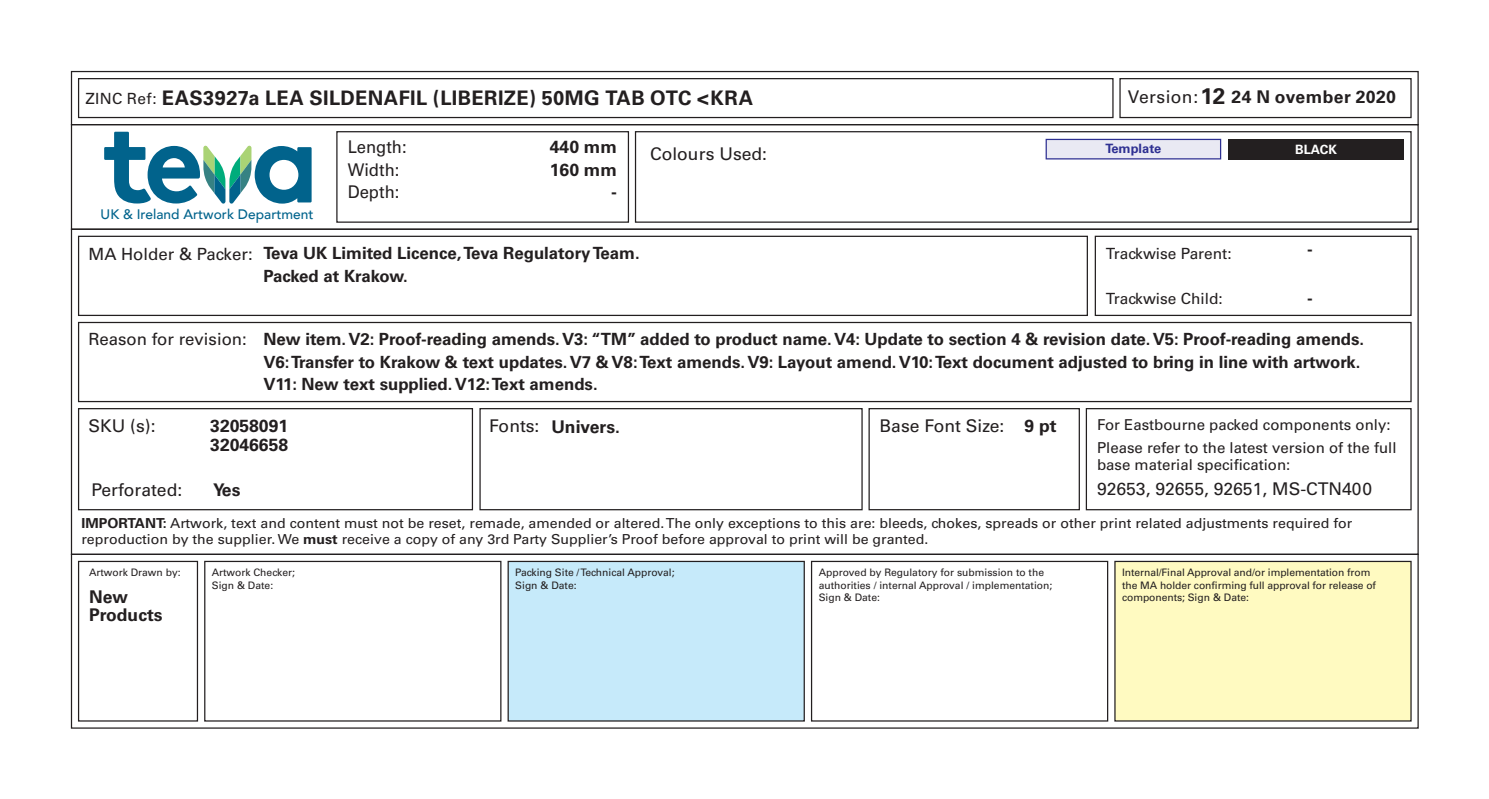
<style>
.page{position:relative;width:1489px;height:799px;background:#fff}
.page>*{position:absolute;margin:0;border:0;box-sizing:border-box;transform-origin:0 0}
.t1{font:700 20px "Univers";letter-spacing:.02em;color:#231f20}
.t2{font:17.5px "Univers";color:#231f20}
.t3{font:700 17.5px/22.5px "Univers";color:#231f20}
.t4{font:700 17.5px "Univers";letter-spacing:.02em;color:#231f20}
.t5{font:17.5px/22.5px "Univers";color:#231f20;scale:.95 1}
.t6{font:700 16.75px/22.5px "Univers";color:#231f20}
.t7{font:700 16.75px "Univers";letter-spacing:-.02em;color:#231f20}
.t8{font:15.5px "Univers";color:#231f20}
.t9{font:15px/22.5px "Univers";color:#231f20}
.t10{font:13.75px/16.5px "Univers";color:#231f20}
.t11{font:500 13.75px "Avenir";color:#01638c}
.t12{font:700 12.75px "Univers";color:#2e3092}
.t13{font:700 12.75px "Univers";color:#fff}
.t14{font:10.25px/12.5px "Univers";color:#231f20}
.s1{font-weight:400;font-size:15.5px}
.s2{font-weight:400}
.s3{font-size:22.5px}
.s4{font-weight:700}
</style>
<div class="page">
<div style="left:1228px;top:139px;width:176px;height:20px;background:#231f20"></div>
<div style="left:71px;top:71px;width:1348px;height:54px;border:1px solid #231f20"></div>
<div style="left:78px;top:78px;width:1035px;height:40px;border:1px solid #231f20"></div>
<div style="left:1119px;top:78px;width:292px;height:40px;border:1px solid #231f20"></div>
<div style="left:71px;top:124px;width:1348px;height:106px;border:1px solid #231f20"></div>
<div style="left:336px;top:131px;width:293px;height:92px;border:1px solid #231f20"></div>
<div style="left:635px;top:131px;width:776px;height:92px;border:1px solid #231f20"></div>
<svg style="left:1045px;top:139px;width:176px;height:20px;background:#d5d6e9"></svg>
<div style="left:1095px;top:236px;width:316px;height:80px;border:1px solid #231f20"></div>
<div style="left:78px;top:322px;width:1333px;height:80px;border:1px solid #231f20"></div>
<div style="left:78px;top:408px;width:395px;height:102px;border:1px solid #231f20"></div>
<div style="left:479px;top:408px;width:384px;height:102px;border:1px solid #231f20"></div>
<div style="left:868px;top:408px;width:212px;height:102px;border:1px solid #231f20"></div>
<div style="left:78px;top:236px;width:1010px;height:80px;border:1px solid #231f20"></div>
<div style="left:1086px;top:408px;width:325px;height:102px;border:1px solid #231f20"></div>
<svg style="left:104px;top:132px;width:208px;height:72px"></svg>
<div style="left:78px;top:560px;width:120px;height:161px;border:1px solid #231f20"></div>
<div style="left:204px;top:560px;width:297px;height:161px;border:1px solid #231f20"></div>
<div style="left:508px;top:561px;width:296px;height:159px;background:#c6eafa"></div>
<div style="left:507px;top:560px;width:298px;height:161px;border:1px solid #231f20"></div>
<div style="left:1115px;top:561px;width:296px;height:159px;background:#fffac1"></div>
<div style="left:1114px;top:560px;width:297px;height:161px;border:1px solid #231f20"></div>
<div style="left:811px;top:560px;width:297px;height:161px;border:1px solid #231f20"></div>
<div style="left:71px;top:553px;width:1348px;height:175px;border:1px solid #231f20"></div>
<p class="t1" style="left:85px;top:87px;width:669px"><span class="s1">ZINC Ref:</span> EAS3927a LEA SILDENAFIL (LIBERIZE) 50MG TAB OTC &lt;KRA</p>
<p class="t4" style="left:1128px;top:86px;width:270px"><span class="s2">Version:</span><span class="s3">12</span> 24 N ovember 2020</p>
<p class="t2" style="left:650px;top:143px;width:119px">Colours Used:</p>
<p class="t5" style="left:348px;top:136px;width:64px">Length:<br>Width:<br>Depth:</p>
<p class="t3" style="left:550px;top:136px;width:69px;text-align:right">440 mm<br>160 mm -</p>
<p class="t12" style="left:1105px;top:141px;width:57px">Template</p>
<p class="t13" style="left:1295px;top:141px;width:43px">BLACK</p>
<p class="t11" style="left:101px;top:202px;width:214px">UK &amp; Ireland Artwork Department</p>
<p class="t6" style="left:89px;top:242px;width:553px"><span class="s2">MA Holder &amp; Packer:</span> Teva UK Limited Licence, Teva Regulatory Team.</p>
<p class="t6" style="left:1307px;top:238px;width:7px">-</p>
<p class="t7" style="left:263px;top:266px;width:146px">Packed at Krakow.</p>
<p class="t8" style="left:1106px;top:244px;width:127px">Trackwise Parent:</p>
<p class="t8" style="left:1106px;top:289px;width:118px">Trackwise Child:</p>
<p class="t6" style="left:1307px;top:287px;width:7px">-</p>
<p class="t6" style="left:263px;top:328px;width:1102px;text-indent:-175px"><span class="s2">Reason for revision:</span> New item. V2: Proof-reading amends. V3: “TM” added to product name. V4: Update to section 4 &amp; revision date. V5: Proof-reading amends.<br>V6: Transfer to Krakow &amp; text updates. V7 &amp; V8: Text amends. V9: Layout amend. V10: Text document adjusted to bring in line with artwork.<br>V11: New text supplied. V12: Text amends.</p>
<p class="t2" style="left:88px;top:416px;width:69px">SKU (s):</p>
<p class="t3" style="left:210px;top:417px;width:79px;line-height:18.8px">32058091<br>32046658</p>
<p class="t3" style="left:489px;top:415px;width:132px"><span class="s2">Fonts:</span> Univers.</p>
<p class="t2" style="left:880px;top:416px;width:179px">Base Font Size: <span class="s4">9 pt</span></p>
<p class="t2" style="left:91px;top:479px;width:92px">Perforated:</p>
<p class="t3" style="left:213px;top:479px;width:29px">Yes</p>
<p class="t9" style="left:1097px;top:413px;width:301px">For Eastbourne packed components only:<br>Please refer to the latest version of the full</p>
<p class="t9" style="left:1097px;top:453px;width:195px">base material specification:</p>
<p class="t2" style="left:1097px;top:478px;width:277px">92653, 92655, 92651, MS-CTN400</p>
<p class="t10" style="left:81px;top:514px;width:1272px"><span class="s4">IMPORTANT:</span> Artwork, text and content must not be reset, remade, amended or altered. The only exceptions to this are: bleeds, chokes, spreads or other print related adjustments required for reproduction by the supplier. We <span class="s4">must</span> receive a copy of any 3rd Party Supplier’s Proof before approval to print will be granted.</p>
<p class="t14" style="left:89px;top:566px;width:93px">Artwork Drawn by:</p>
<p class="t3" style="left:89px;top:587px;width:75px;line-height:18.8px">New<br>Products</p>
<p class="t14" style="left:515px;top:566px;width:161px">Packing Site / Technical Approval;<br>Sign &amp; Date:</p>
<p class="t14" style="left:212px;top:566px;width:85px">Artwork Checker;<br>Sign &amp; Date:</p>
<p class="t14" style="left:819px;top:566px;width:235px">Approved by Regulatory for submission to the authorities / internal Approval / implementation;<br>Sign &amp; Date:</p>
<p class="t14" style="left:1122px;top:566px;width:255px">Internal/Final Approval and/or implementation from the MA holder confirming full approval for release of components; Sign &amp; Date:</p>
</div>
